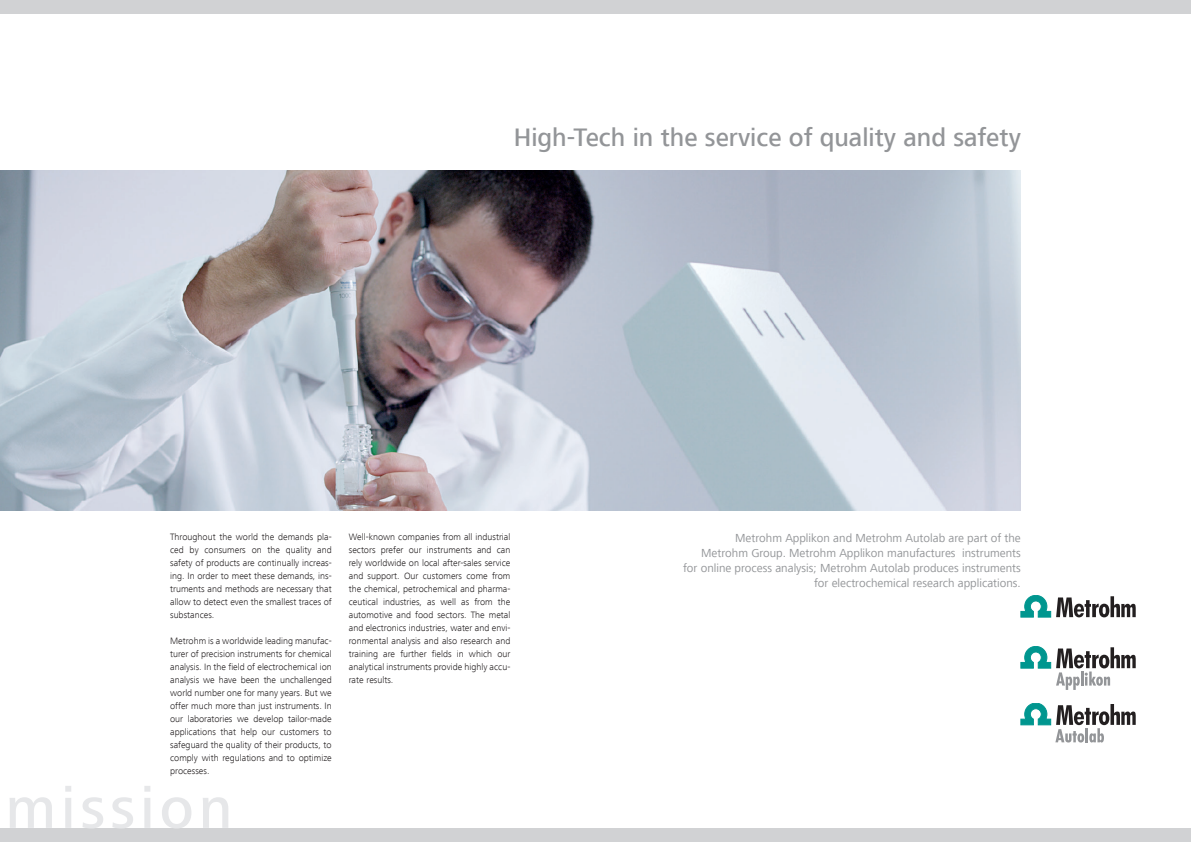
<style>
.page{position:relative;width:1191px;height:842px;background:#fff}
.page>*{position:absolute;margin:0;border:0;box-sizing:border-box;transform-origin:0 0}
.t1{font:500 60px "Frutiger Next LT";letter-spacing:.085em;color:#e6e7e9}
.t2{font:500 26px "Frutiger Next LT";color:#939598}
.t3{font:12px/15px "Frutiger Next LT";color:#939598;text-align:right}
.t4{font:300 9.5px/13px "Frutiger Next LT";color:#231f20;text-align:justify}
</style>
<div class="page">
<div style="left:0;top:0;width:595px;height:14px;background:#d1d2d4"></div>
<div style="left:0;top:828px;width:597px;height:14px;background:#d1d2d4"></div>
<div style="left:595px;top:0;width:596px;height:14px;background:#d1d2d4"></div>
<div style="left:595px;top:828px;width:596px;height:14px;background:#d1d2d4"></div>
<img style="left:0;top:170px;width:1020px;height:340px">
<svg style="left:1020px;top:595px;width:30px;height:22px"></svg>
<svg style="left:1056px;top:596px;width:79px;height:21px"></svg>
<svg style="left:1020px;top:703px;width:115px;height:39px"></svg>
<svg style="left:1020px;top:646px;width:30px;height:22px"></svg>
<svg style="left:1056px;top:647px;width:79px;height:43px"></svg>
<h2 class="t2" style="left:514px;top:123px;width:508px">High-Tech in the service of quality and safety</h2>
<p class="t4" style="left:170px;top:530px;width:163px">Throughout the world the demands pla&shy;ced by consumers on the quality and safety of products are continually increas&shy;ing. In order to meet these demands, ins&shy;truments and methods are necessary that allow to detect even the smallest traces of substances.</p>
<p class="t4" style="left:170px;top:634px;width:163px">Metrohm is a worldwide leading manufac&shy;turer of precision instruments for chemical analysis. In the field of electrochemical ion analysis we have been the unchallenged world number one for many years. But we offer much more than just instruments. In our laboratories we develop tailor-made applications that help our customers to safeguard the quality of their products, to comply with regulations and to optimize processes.</p>
<h1 class="t1" style="left:6px;top:774px;width:228px">mission</h1>
<p class="t4" style="left:349px;top:530px;width:163px">Well-known companies from all industrial sectors prefer our instruments and can rely worldwide on local after-sales service and support. Our customers come from the chemical, petrochemical and pharma&shy;ceutical industries, as well as from the automotive and food sectors. The metal and electronics industries, water and envi&shy;ronmental analysis and also research and training are further fields in which our analytical instruments provide highly accu&shy;rate results.</p>
<p class="t3" style="left:683px;top:530px;width:339px">Metrohm Applikon and Metrohm Autolab are part of the<br>Metrohm Group. Metrohm Applikon manufactures instruments<br>for online process analysis; Metrohm Autolab produces instruments for electrochemical research applications.</p>
</div>
